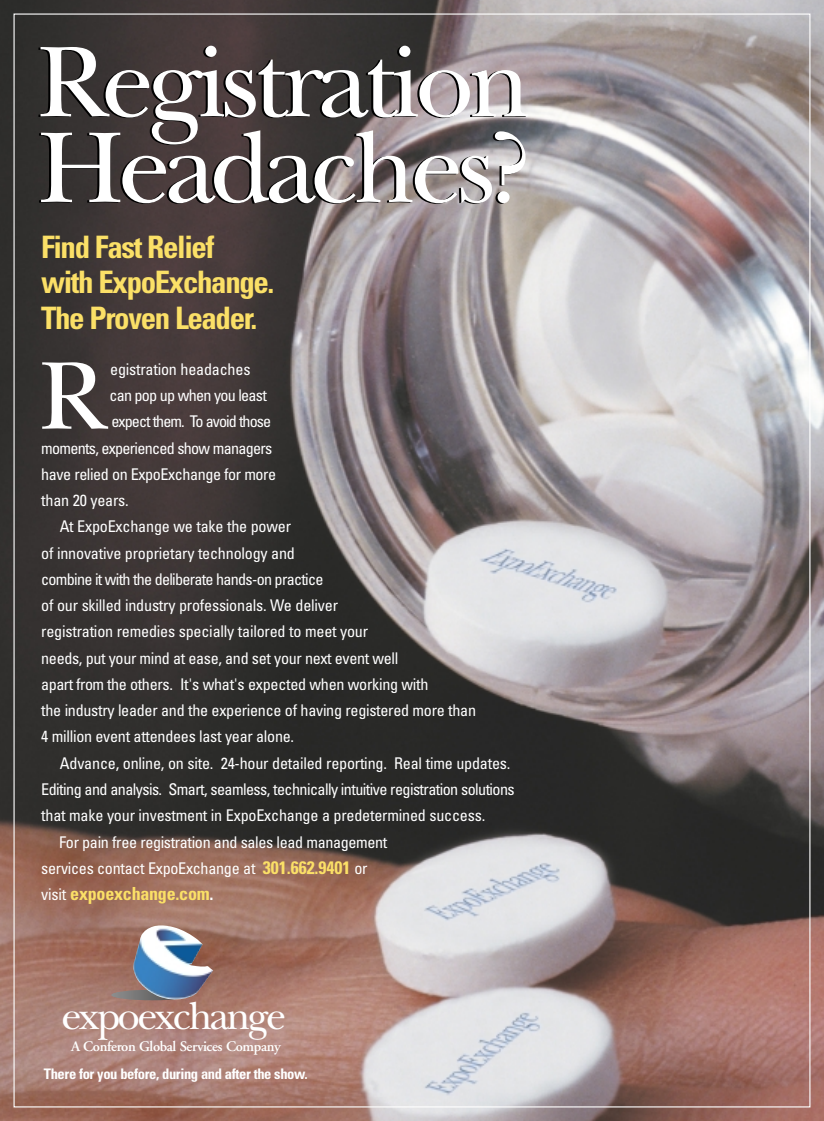
<style>
.page{position:relative;width:824px;height:1121px;background:#fff}
.page>*{position:absolute;margin:0;border:0;box-sizing:border-box;transform-origin:0 0}
.t1{font:104.85px/85.7px "New Baskerville";letter-spacing:-.05em;color:#fff}
.t2{font:100.35px "New Baskerville";color:#fff}
.t3{font:40.2px "New Baskerville";letter-spacing:-.07em;color:#fff}
.t4{font:700 condensed 30.9px/35.5px "Univers";letter-spacing:-.045em;color:#fbe067}
.t5{font:700 condensed 18px "Univers";letter-spacing:-.015em;color:#fbe067}
.t6{font:condensed 16.2px "Univers";letter-spacing:-.02em;color:#fff}
.t7{font:condensed 16.2px "Univers";letter-spacing:-.045em;color:#fff}
.t8{font:condensed 16.2px "Univers";letter-spacing:-.06em;color:#fff}
.t9{font:700 condensed 14.55px "Univers";letter-spacing:-.025em;color:#fff}
.t10{font:600 14.55px "Adobe Garamond";letter-spacing:-.025em;color:#fff}
.s1{font-weight:700;font-size:18px;color:#fbe067}
.s2{font-weight:400;font-size:16.2px;color:#fff}
.s3{color:#fff}
</style>
<div class="page">
<img style="left:0;top:0;width:824px;height:1120px">
<svg style="left:111px;top:989px;width:22px;height:11px"></svg>
<img style="left:133px;top:925px;width:80px;height:75px">
<h1 class="t1" style="left:38px;top:52px;width:496px">Registration<br>Headaches?</h1>
<h3 class="t4" style="left:41px;top:232px;width:235px">Find Fast Relief with ExpoExchange.<br>The Proven Leader.</h3>
<h2 class="t2" style="left:39px;top:360px;width:68px">R</h2>
<p class="t6" style="left:110px;top:363px;width:142px">egistration headaches</p>
<p class="t7" style="left:109px;top:389px;width:159px">can pop up when you least</p>
<p class="t8" style="left:111px;top:415px;width:161px">expect them. To avoid those</p>
<p class="t7" style="left:41px;top:442px;width:232px">moments, experienced show managers</p>
<p class="t6" style="left:41px;top:468px;width:236px">have relied on ExpoExchange for more</p>
<p class="t6" style="left:41px;top:494px;width:89px">than 20 years.</p>
<p class="t6" style="left:60px;top:520px;width:233px">At ExpoExchange we take the power</p>
<p class="t6" style="left:41px;top:547px;width:255px">of innovative proprietary technology and</p>
<p class="t7" style="left:41px;top:573px;width:283px">combine it with the deliberate hands-on practice</p>
<p class="t6" style="left:41px;top:599px;width:298px">of our skilled industry professionals. We deliver</p>
<p class="t6" style="left:41px;top:625px;width:328px">registration remedies specially tailored to meet your</p>
<p class="t6" style="left:41px;top:652px;width:358px">needs, put your mind at ease, and set your next event well</p>
<p class="t6" style="left:41px;top:678px;width:388px">apart from the others. It's what's expected when working with</p>
<p class="t6" style="left:41px;top:704px;width:436px">the industry leader and the experience of having registered more than</p>
<p class="t6" style="left:41px;top:730px;width:254px">4 million event attendees last year alone.</p>
<p class="t6" style="left:60px;top:757px;width:452px">Advance, online, on site. 24-hour detailed reporting. Real time updates.</p>
<p class="t6" style="left:41px;top:783px;width:475px">Editing and analysis. Smart, seamless, technically intuitive registration solutions</p>
<p class="t6" style="left:41px;top:809px;width:445px">that make your investment in ExpoExchange a predetermined success.</p>
<p class="t6" style="left:59px;top:835px;width:330px">For pain free registration and sales lead management</p>
<p class="t6" style="left:41px;top:862px;width:328px">services contact ExpoExchange at <span class="s1">301.662.9401</span> or</p>
<p class="t5" style="left:41px;top:887px;width:174px"><span class="s2">visit</span> expoexchange.com<span class="s3">.</span></p>
<h3 class="t3" style="left:61px;top:1001px;width:226px">expoexchange</h3>
<p class="t10" style="left:71px;top:1040px;width:211px">A Conferon Global Services Company</p>
<p class="t9" style="left:44px;top:1068px;width:265px">There for you before, during and after the show.</p>
</div>
